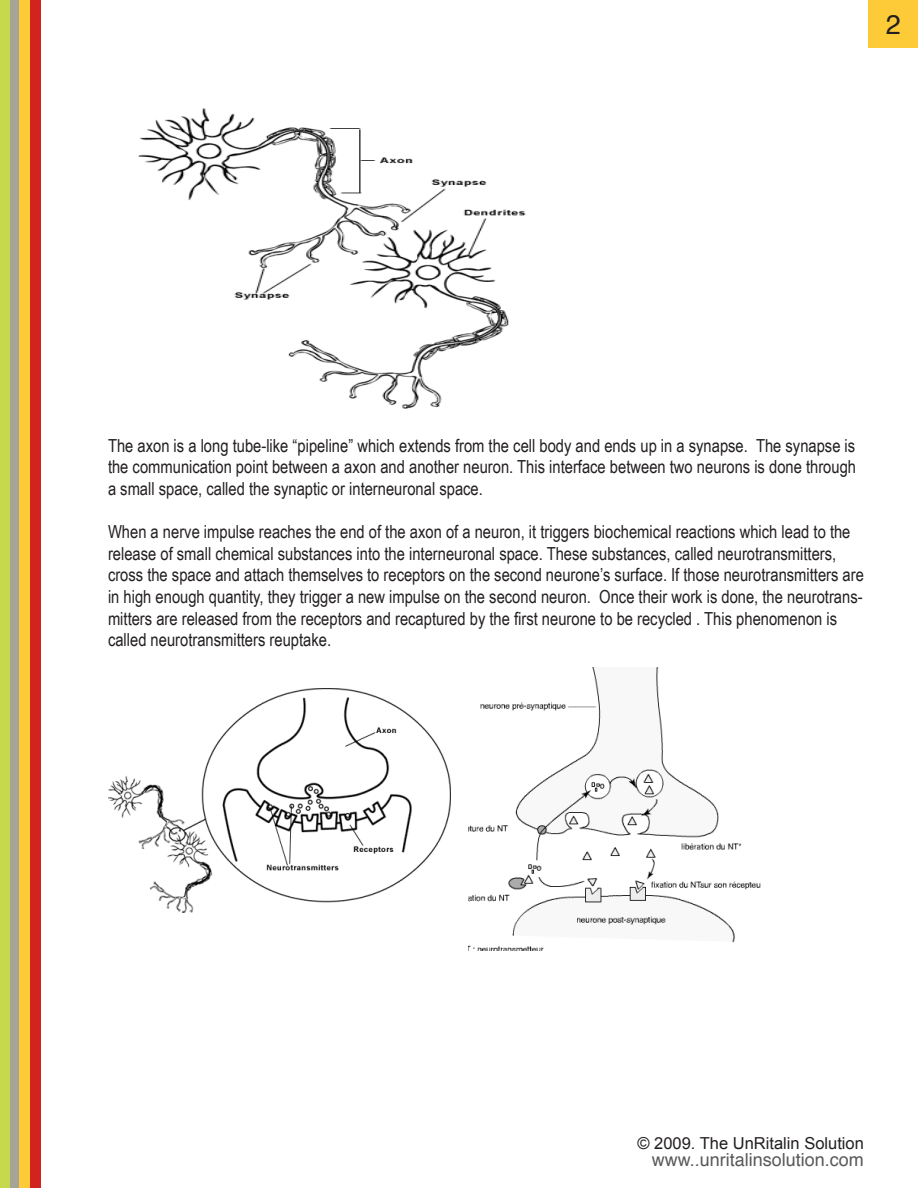
<style>
.page{position:relative;width:918px;height:1188px;background:#fff}
.page>*{position:absolute;margin:0;border:0;box-sizing:border-box;transform-origin:0 0}
.t1{font:27px "Helvetica";color:#231f20}
.t2{font:18px/21.6px "Arial Narrow";color:#231f20;text-align:justify}
.t3{font:18px "Helvetica";color:#595959}
.t4{font:16.5px "Arial";color:#231f20}
</style>
<div class="page">
<div style="left:10px;top:0;width:10px;height:1188px;background:#a6a595"></div>
<div style="left:20px;top:0;width:10px;height:1188px;background:#fecb38"></div>
<div style="left:30px;top:0;width:10px;height:1188px;background:#d2231e"></div>
<div style="left:0;top:0;width:10px;height:1188px;background:#c4d94b"></div>
<img style="left:138px;top:108px;width:388px;height:301px">
<img style="left:468px;top:667px;width:292px;height:284px">
<div style="left:868px;top:0;width:50px;height:48px;background:#fecb38"></div>
<img style="left:108px;top:689px;width:343px;height:223px">
<p class="t1" style="left:886px;top:4px;width:17px">2</p>
<p class="t2" style="left:108px;top:434px;width:750px">The axon is a long tube-like “pipeline” which extends from the cell body and ends up in a synapse. The synapse is the communication point between a axon and another neuron. This interface between two neurons is done through a small space, called the synaptic or interneuronal space.</p>
<p class="t2" style="left:108px;top:520px;width:757px;text-align:left">When a nerve impulse reaches the end of the axon of a neuron, it triggers biochemical reactions which lead to the release of small chemical substances into the interneuronal space. These substances, called neurotransmitters, cross the space and attach themselves to receptors on the second neurone’s surface. If those neurotransmitters are in high enough quantity, they trigger a new impulse on the second neuron. Once their work is done, the neurotrans&shy;mitters are released from the receptors and recaptured by the first neurone to be recycled . This phenomenon is called neurotransmitters reuptake.</p>
<p class="t4" style="left:638px;top:1132px;width:228px">© 2009. The UnRitalin Solution</p>
<p class="t3" style="left:652px;top:1146px;width:214px">www..unritalinsolution.com</p>
</div>
